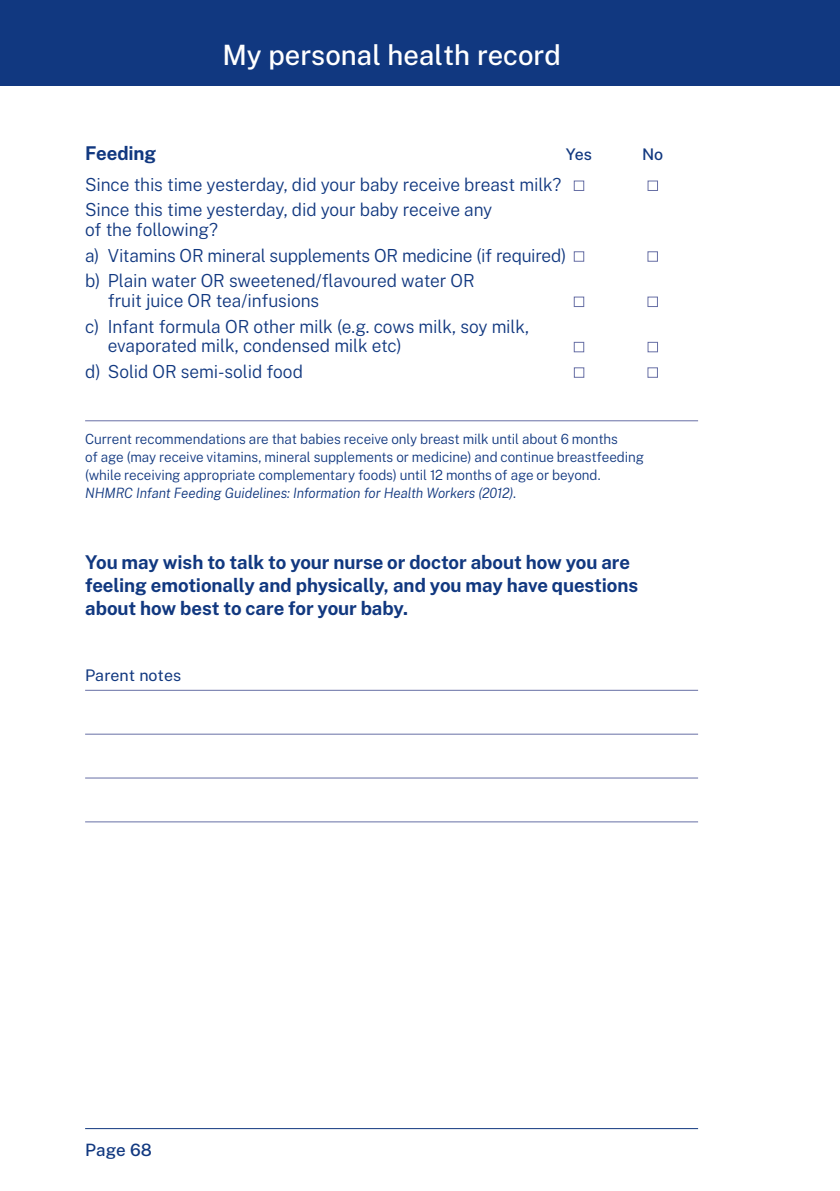
<style>
.page{position:relative;width:840px;height:1191px;background:#fff}
.page>*{position:absolute;margin:0;border:0;box-sizing:border-box;transform-origin:0 0}
.t1{font:500 28px "Public Sans";color:#fff}
.Sub_Head_2{font:700 19px/22.8px "Public Sans";letter-spacing:-.005em;color:#113880}
.HealthAssess_NoRules{font:300 18px/19.8px "Public Sans";letter-spacing:-.01em;color:#113880;scale:.96 1}
.t2{font:500 17px "Public Sans";color:#113880}
.Form2{font:16px "Public Sans";color:#113880}
.Sub_Head_2-2{font:500 16px "Public Sans";color:#113880}
.Recommendations{font:300 14px/18px "Public Sans";letter-spacing:-.005em;color:#113880;scale:.96 1}
.s1{font-style:italic}
</style>
<div class="page">
<div style="left:0;top:0;width:839px;height:85px;background:#113880"></div>
<hr style="left:85px;top:1128px;width:612px;height:1px;background:#113880">
<hr style="left:85px;top:420px;width:612px;height:1px;background:#676fa5">
<hr style="left:85px;top:690px;width:612px;height:1px;background:#676fa5">
<hr style="left:85px;top:733px;width:612px;height:1px;background:#676fa5">
<hr style="left:85px;top:777px;width:612px;height:1px;background:#676fa5">
<hr style="left:85px;top:821px;width:612px;height:1px;background:#676fa5">
<div style="left:573px;top:180px;width:11px;height:11px;border:1px solid #676fa5"></div>
<div style="left:573px;top:251px;width:11px;height:11px;border:1px solid #676fa5"></div>
<div style="left:647px;top:251px;width:10px;height:11px;border:1px solid #676fa5"></div>
<div style="left:573px;top:296px;width:11px;height:11px;border:1px solid #676fa5"></div>
<div style="left:647px;top:296px;width:10px;height:11px;border:1px solid #676fa5"></div>
<div style="left:573px;top:342px;width:11px;height:10px;border:1px solid #676fa5"></div>
<div style="left:647px;top:342px;width:10px;height:10px;border:1px solid #676fa5"></div>
<div style="left:573px;top:367px;width:11px;height:11px;border:1px solid #676fa5"></div>
<div style="left:647px;top:367px;width:10px;height:11px;border:1px solid #676fa5"></div>
<h1 class="t1" style="left:222px;top:35px;width:340px">My personal health record</h1>
<p class="Sub_Head_2" style="left:85px;top:140px;width:72px">Feeding</p>
<p class="Sub_Head_2-2" style="left:565px;top:142px;width:28px">Yes</p>
<p class="Sub_Head_2-2" style="left:641px;top:142px;width:23px">No</p>
<p class="HealthAssess_NoRules" style="left:85px;top:173px;width:497px">Since this time yesterday, did your baby receive breast milk?</p>
<p class="HealthAssess_NoRules" style="left:85px;top:199px;width:425px">Since this time yesterday, did your baby receive any of the following?</p>
<p class="HealthAssess_NoRules" style="left:85px;top:244px;width:502px">a) Vitamins OR mineral supplements OR medicine (if required)</p>
<p class="HealthAssess_NoRules" style="left:108px;top:270px;width:383px;text-indent:-23px">b) Plain water OR sweetened/flavoured water OR fruit juice OR tea/infusions</p>
<p class="HealthAssess_NoRules" style="left:108px;top:315px;width:440px;text-indent:-23px">c) Infant formula OR other milk (e.g. cows milk, soy milk, evaporated milk, condensed milk etc)</p>
<p class="HealthAssess_NoRules" style="left:85px;top:360px;width:228px">d) Solid OR semi-solid food</p>
<p class="Recommendations" style="left:85px;top:429px;width:583px">Current recommendations are that babies receive only breast milk until about 6 months<br>of age (may receive vitamins, mineral supplements or medicine) and continue breastfeeding (while receiving appropriate complementary foods) until 12 months of age or beyond.<br><span class="s1">NHMRC Infant Feeding Guidelines: Information for Health Workers (2012)</span>.</p>
<p class="Sub_Head_2" style="left:85px;top:549px;width:554px">You may wish to talk to your nurse or doctor about how you are feeling emotionally and physically, and you may have questions about how best to care for your baby.</p>
<p class="Form2" style="left:85px;top:664px;width:97px">Parent notes</p>
<p class="t2" style="left:85px;top:1137px;width:68px">Page 68</p>
</div>
